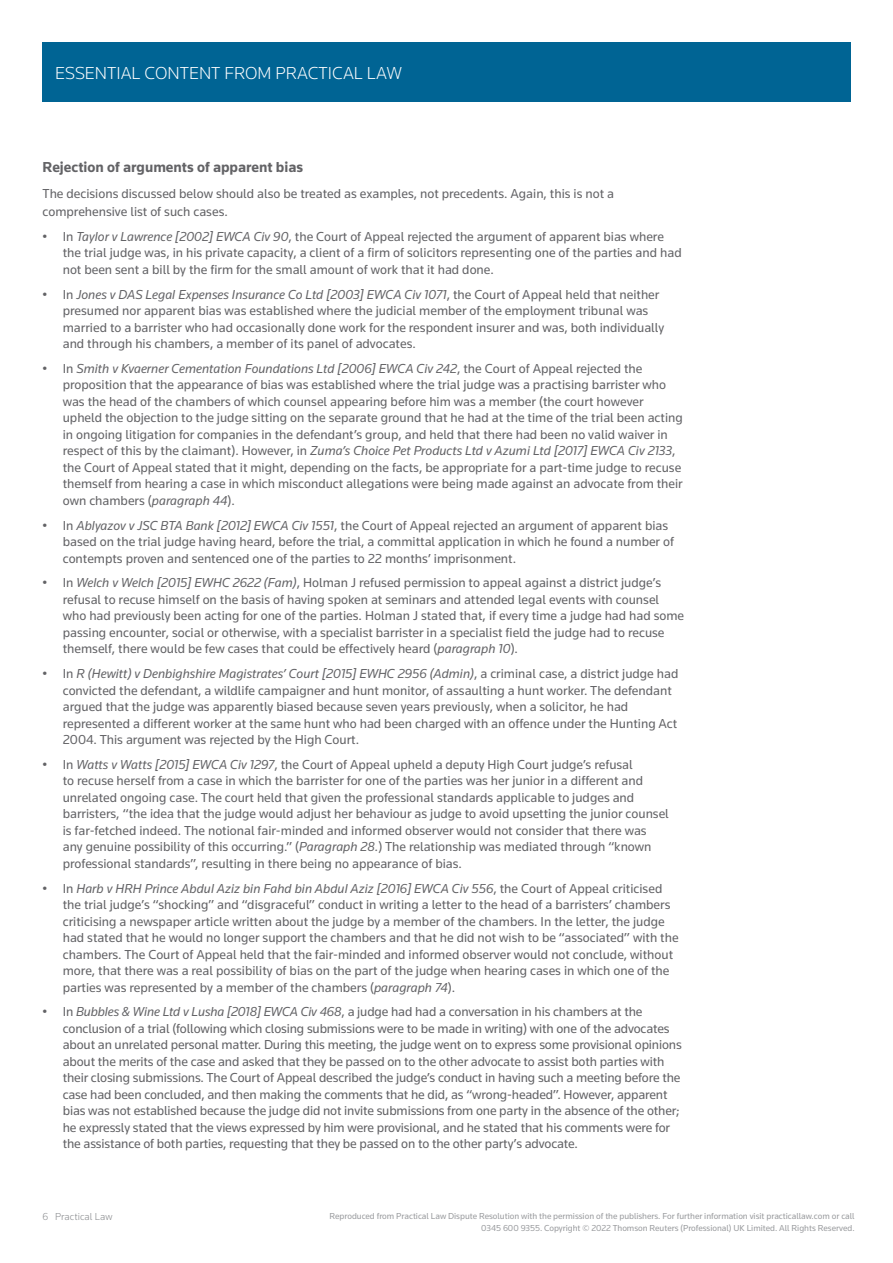
<style>
.page{position:relative;width:893px;height:1263px;background:#fff}
.page>*{position:absolute;margin:0;border:0;box-sizing:border-box;transform-origin:0 0}
.t1{font:300 18px "Knowledge";color:#fff}
.HEADING_TWO{font:700 15px "Knowledge";color:#636366}
.Body_Text{font:13.5px/16.5px "Knowledge";color:#636366}
.t2{font:300 10.5px "Knowledge";color:#86888b}
.t3{font:9px/12px "Knowledge";letter-spacing:-.005em;color:#999b9e;text-align:right}
.s1{font-style:italic}
</style>
<div class="page">
<div style="left:42px;top:43px;width:808px;height:59px;background:#006494"></div>
<h1 class="t1" style="left:55px;top:62px;width:348px">ESSENTIAL CONTENT FROM PRACTICAL LAW</h1>
<p class="HEADING_TWO" style="left:43px;top:158px;width:262px">Rejection of arguments of apparent bias</p>
<p class="Body_Text" style="left:43px;top:184px;width:573px;line-height:18px">The decisions discussed below should also be treated as examples, not precedents. Again, this is not a comprehensive list of such cases.</p>
<p class="Body_Text" style="left:63px;top:228px;width:620px;text-indent:-20px">• In <span class="s1">Taylor v Lawrence [2002] EWCA Civ 90</span>, the Court of Appeal rejected the argument of apparent bias where the trial judge was, in his private capacity, a client of a firm of solicitors representing one of the parties and had not been sent a bill by the firm for the small amount of work that it had done.</p>
<p class="Body_Text" style="left:63px;top:286px;width:603px;text-indent:-20px">• In <span class="s1">Jones v DAS Legal Expenses Insurance Co Ltd [2003] EWCA Civ 1071</span>, the Court of Appeal held that neither presumed nor apparent bias was established where the judicial member of the employment tribunal was married to a barrister who had occasionally done work for the respondent insurer and was, both individually and through his chambers, a member of its panel of advocates.</p>
<p class="Body_Text" style="left:63px;top:360px;width:622px;text-indent:-20px">• In <span class="s1">Smith v Kvaerner Cementation Foundations Ltd [2006] EWCA Civ 242</span>, the Court of Appeal rejected the proposition that the appearance of bias was established where the trial judge was a practising barrister who was the head of the chambers of which counsel appearing before him was a member (the court however upheld the objection to the judge sitting on the separate ground that he had at the time of the trial been acting in ongoing litigation for companies in the defendant’s group, and held that there had been no valid waiver in respect of this by the claimant). However, in <span class="s1">Zuma’s Choice Pet Products Ltd v Azumi Ltd [2017] EWCA Civ 2133</span>, the Court of Appeal stated that it might, depending on the facts, be appropriate for a part-time judge to recuse themself from hearing a case in which misconduct allegations were being made against an advocate from their own chambers (<span class="s1">paragraph 44</span>).</p>
<p class="Body_Text" style="left:63px;top:517px;width:613px;text-indent:-20px">• In <span class="s1">Ablyazov v JSC BTA Bank [2012] EWCA Civ 1551</span>, the Court of Appeal rejected an argument of apparent bias based on the trial judge having heard, before the trial, a committal application in which he found a number of contempts proven and sentenced one of the parties to 22 months’ imprisonment.</p>
<p class="Body_Text" style="left:63px;top:574px;width:623px;text-indent:-20px">• In <span class="s1">Welch v Welch [2015] EWHC 2622 (Fam)</span>, Holman J refused permission to appeal against a district judge’s refusal to recuse himself on the basis of having spoken at seminars and attended legal events with counsel who had previously been acting for one of the parties. Holman J stated that, if every time a judge had had some passing encounter, social or otherwise, with a specialist barrister in a specialist field the judge had to recuse themself, there would be few cases that could be effectively heard (<span class="s1">paragraph 10</span>).</p>
<p class="Body_Text" style="left:63px;top:665px;width:617px;text-indent:-20px">• In <span class="s1">R (Hewitt) v Denbighshire Magistrates’ Court [2015] EWHC 2956 (Admin)</span>, a criminal case, a district judge had convicted the defendant, a wildlife campaigner and hunt monitor, of assaulting a hunt worker. The defendant argued that the judge was apparently biased because seven years previously, when a solicitor, he had represented a different worker at the same hunt who had been charged with an offence under the Hunting Act 2004. This argument was rejected by the High Court.</p>
<p class="Body_Text" style="left:63px;top:756px;width:608px;text-indent:-20px">• In <span class="s1">Watts v Watts [2015] EWCA Civ 1297</span>, the Court of Appeal upheld a deputy High Court judge’s refusal<br>to recuse herself from a case in which the barrister for one of the parties was her junior in a different and unrelated ongoing case. The court held that given the professional standards applicable to judges and barristers, “the idea that the judge would adjust her behaviour as judge to avoid upsetting the junior counsel is far-fetched indeed. The notional fair-minded and informed observer would not consider that there was any genuine possibility of this occurring.” (<span class="s1">Paragraph 28.</span>) The relationship was mediated through “known professional standards”, resulting in there being no appearance of bias.</p>
<p class="Body_Text" style="left:63px;top:880px;width:617px;text-indent:-20px">• In <span class="s1">Harb v HRH Prince Abdul Aziz bin Fahd bin Abdul Aziz [2016] EWCA Civ 556</span>, the Court of Appeal criticised the trial judge’s “shocking” and “disgraceful” conduct in writing a letter to the head of a barristers’ chambers criticising a newspaper article written about the judge by a member of the chambers. In the letter, the judge had stated that he would no longer support the chambers and that he did not wish to be “associated” with the chambers. The Court of Appeal held that the fair-minded and informed observer would not conclude, without more, that there was a real possibility of bias on the part of the judge when hearing cases in which one of the parties was represented by a member of the chambers (<span class="s1">paragraph 74</span>).</p>
<p class="Body_Text" style="left:63px;top:1003px;width:621px;text-indent:-20px">• In <span class="s1">Bubbles &amp; Wine Ltd v Lusha [2018] EWCA Civ 468</span>, a judge had had a conversation in his chambers at the conclusion of a trial (following which closing submissions were to be made in writing) with one of the advocates about an unrelated personal matter. During this meeting, the judge went on to express some provisional opinions about the merits of the case and asked that they be passed on to the other advocate to assist both parties with their closing submissions. The Court of Appeal described the judge’s conduct in having such a meeting before the case had been concluded, and then making the comments that he did, as “wrong-headed”. However, apparent bias was not established because the judge did not invite submissions from one party in the absence of the other; he expressly stated that the views expressed by him were provisional, and he stated that his comments were for the assistance of both parties, requesting that they be passed on to the other party’s advocate.</p>
<p class="t2" style="left:43px;top:1210px;width:71px">6 Practical Law</p>
<p class="t3" style="left:330px;top:1210px;width:527px">Reproduced from Practical Law Dispute Resolution with the permission of the publishers. For further information visit practicallaw.com or call<br>0345 600 9355. Copyright © 2022 Thomson Reuters (Professional) UK Limited. All Rights Reserved.</p>
</div>
